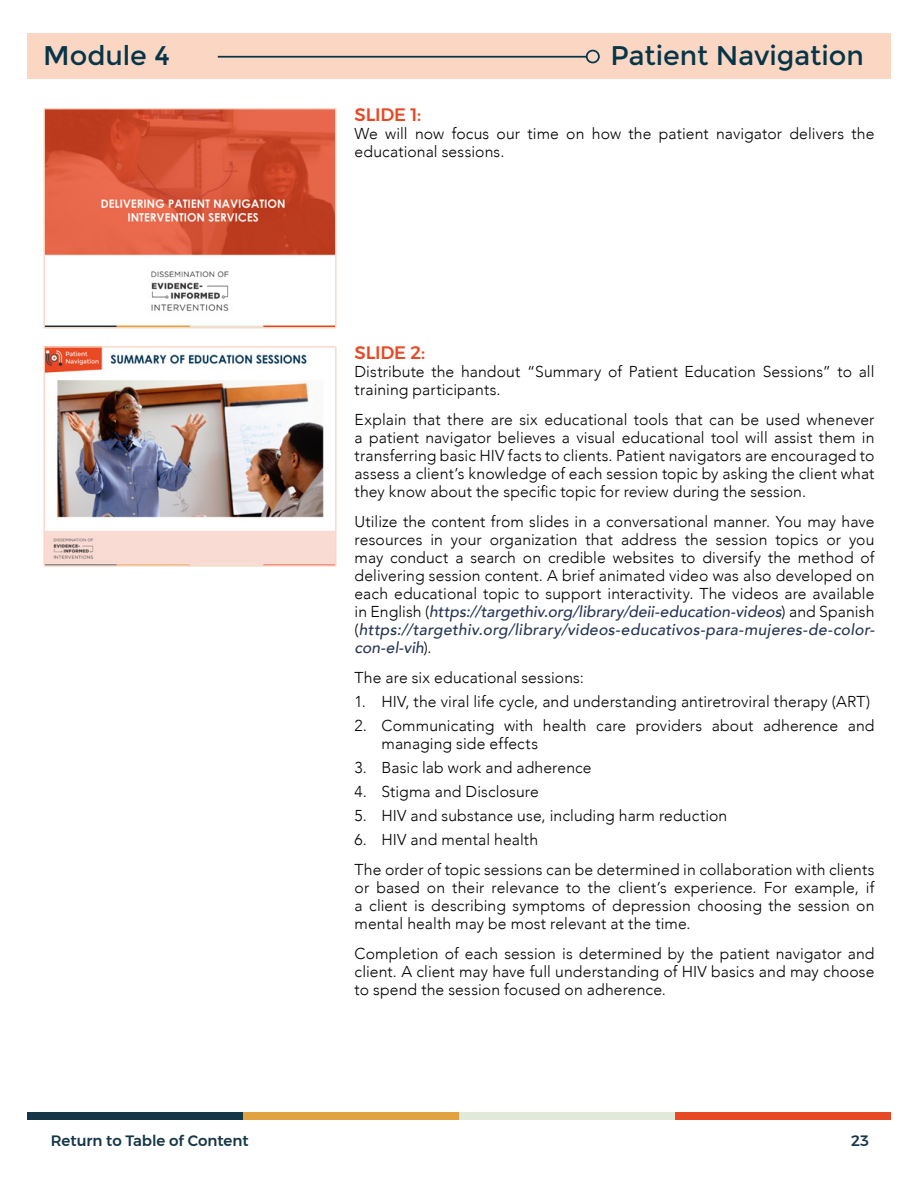
<style>
.page{position:relative;width:918px;height:1188px;background:#fff}
.page>*{position:absolute;margin:0;border:0;box-sizing:border-box;transform-origin:0 0}
.t1{font:27px "Montserrat";color:#053548}
.t2{font:500 18px "Montserrat";letter-spacing:-.01em;color:#e84925}
.t3{font:300 15.75px/18px "Avenir";letter-spacing:.005em;color:#000;text-align:justify}
.t4{font:500 15px "Montserrat";color:#143647}
.s1{font-weight:500;font-style:italic;color:#263654}
</style>
<div class="page">
<div style="left:27px;top:33px;width:864px;height:45px;background:#fbd7c3"></div>
<div style="left:27px;top:1112px;width:216px;height:8px;background:#143647"></div>
<div style="left:243px;top:1112px;width:216px;height:8px;background:#e1a241"></div>
<div style="left:459px;top:1112px;width:216px;height:8px;background:#e1ead8"></div>
<div style="left:675px;top:1112px;width:216px;height:8px;background:#e84925"></div>
<hr style="left:218px;top:56px;width:368px;height:2px;background:#053548">
<div style="left:586px;top:50px;width:14px;height:13px;border:2px solid #053548;border-radius:50%"></div>
<img style="left:46px;top:110px;width:289px;height:216px">
<div style="left:44px;top:108px;width:293px;height:220px;border:1px solid #fbd7c3"></div>
<img style="left:46px;top:348px;width:289px;height:217px">
<div style="left:44px;top:346px;width:293px;height:221px;border:1px solid #fbd7c3"></div>
<h1 class="t1" style="left:43px;top:39px;width:128px">Module 4</h1>
<h1 class="t1" style="left:611px;top:39px;width:255px">Patient Navigation</h1>
<p class="t2" style="left:355px;top:101px;width:68px">SLIDE 1:</p>
<p class="t3" style="left:355px;top:125px;width:521px">We will now focus our time on how the patient navigator delivers the educational sessions.</p>
<p class="t2" style="left:355px;top:339px;width:72px">SLIDE 2:</p>
<p class="t3" style="left:355px;top:363px;width:521px">Distribute the handout “Summary of Patient Education Sessions” to all training participants.</p>
<p class="t3" style="left:355px;top:411px;width:521px">Explain that there are six educational tools that can be used whenever a patient navigator believes a visual educational tool will assist them in transferring basic HIV facts to clients. Patient navigators are encouraged to assess a client’s knowledge of each session topic by asking the client what they know about the specific topic for review during the session.</p>
<p class="t3" style="left:355px;top:513px;width:521px">Utilize the content from slides in a conversational manner. You may have resources in your organization that address the session topics or you may conduct a search on credible websites to diversify the method of delivering session content. A brief animated video was also developed on each educational topic to support interactivity. The videos are available in English (<span class="s1">https://targethiv.org/library/deii-education-videos</span>) and Spanish (<span class="s1">https://targethiv.org/library/videos-educativos-para-mujeres-de-color&shy;con-el-vih</span>).</p>
<p class="t3" style="left:355px;top:669px;width:231px">The are six educational sessions:</p>
<p class="t3" style="left:355px;top:693px;width:517px">1. HIV, the viral life cycle, and understanding antiretroviral therapy (ART)</p>
<p class="t3" style="left:382px;top:717px;width:494px;text-indent:-27px">2. Communicating with health care providers about adherence and managing side effects</p>
<p class="t3" style="left:355px;top:759px;width:239px">3. Basic lab work and adherence</p>
<p class="t3" style="left:355px;top:783px;width:186px">4. Stigma and Disclosure</p>
<p class="t3" style="left:355px;top:807px;width:374px">5. HIV and substance use, including harm reduction</p>
<p class="t3" style="left:355px;top:831px;width:185px">6. HIV and mental health</p>
<p class="t3" style="left:355px;top:861px;width:521px">The order of topic sessions can be determined in collaboration with clients or based on their relevance to the client’s experience. For example, if a client is describing symptoms of depression choosing the session on mental health may be most relevant at the time.</p>
<p class="t3" style="left:355px;top:945px;width:521px">Completion of each session is determined by the patient navigator and client. A client may have full understanding of HIV basics and may choose to spend the session focused on adherence.</p>
<p class="t4" style="left:51px;top:1129px;width:199px">Return to Table of Content</p>
<p class="t4" style="left:851px;top:1129px;width:19px">23</p>
</div>
